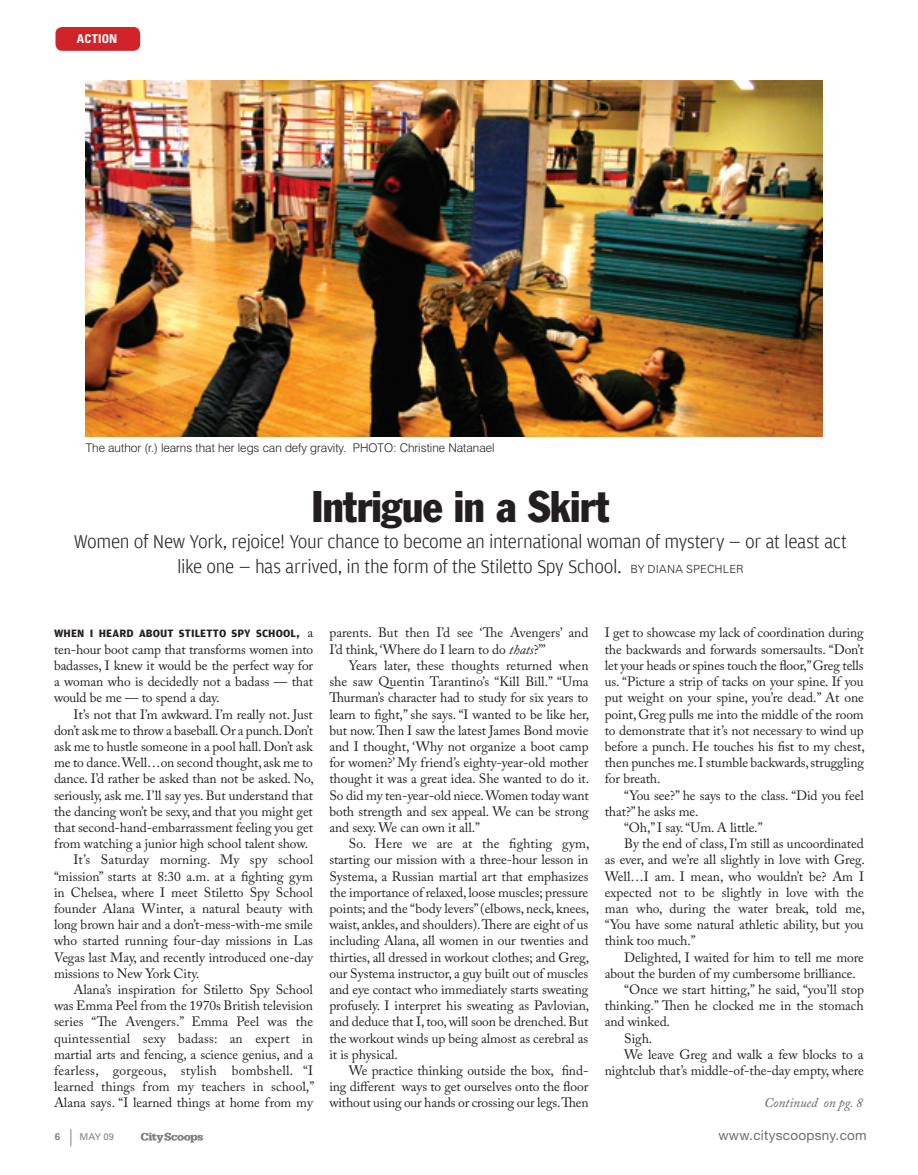
<style>
.page{position:relative;width:918px;height:1175px;background:#fff}
.page>*{position:absolute;margin:0;border:0;box-sizing:border-box;transform-origin:0 0}
.headline{font:condensed 43.5px "Franklin Gothic";letter-spacing:-.015em;color:#231f20}
.headline-2{font:300 19.5px/25.5px "Amplitude";letter-spacing:-.02em;color:#231f20;text-align:center}
.body_main{font:13.5px/16.2px "Adobe Caslon Pro";letter-spacing:-.01em;color:#231f20;text-align:justify}
.body_with_multiple_t{font:13.5px/16.2px "Adobe Caslon Pro";letter-spacing:-.01em;color:#231f20;text-align:justify}
.body_main-2{font:13.5px "Helvetica Neue";letter-spacing:.02em;color:#6c6d70}
.body_main-3{font:italic 13.5px "Adobe Caslon Pro";letter-spacing:-.005em;color:#636366}
.subhead_with_indent{font:700 condensed 12.15px "Univers";letter-spacing:.015em;color:#fff}
.author_credits{font:300 12px "Swiss 721 BT";color:#231f20}
.body_with_multiple_t-2{font:700 11.25px "Amplitude";letter-spacing:.015em;color:#231f20}
.t1{font:700 9.75px "Univers";color:#808285}
.t2{font:9.45px "Univers";color:#808285}
.s1{font-family:"Univers";font-size:11.25px}
.s2{font-family:"Adobe Caslon Pro";font-weight:400;font-size:13.5px}
.s3{font-style:italic}
</style>
<div class="page">
<svg style="left:141px;top:1132px;width:62px;height:10px"></svg>
<svg style="left:71px;top:1129px;width:1px;height:17px"></svg>
<div style="left:56px;top:27px;width:84px;height:24px;background:#d1232a;border-radius:7px"></div>
<img style="left:85px;top:80px;width:737px;height:356px">
<p class="subhead_with_indent" style="left:77px;top:31px;width:42px">ACTION</p>
<p class="author_credits" style="left:86px;top:440px;width:410px">The author (r.) learns that her legs can defy gravity. PHOTO: Christine Natanael</p>
<p class="headline" style="left:311px;top:480px;width:300px">Intrigue in a Skirt</p>
<p class="headline-2" style="left:74px;top:529px;width:775px">Women of New York, rejoice! Your chance to become an international woman of mystery — or at least act like one — has arrived, in the form of the Stiletto Spy School. <span class="s1">BY DIANA SPECHLER</span></p>
<p class="body_with_multiple_t-2" style="left:54px;top:627px;width:261px">WHEN I HEARD ABOUT STILETTO SPY SCHOOL, <span class="s2">a</span></p>
<p class="body_with_multiple_t" style="left:54px;top:641px;width:261px">ten-hour boot camp that transforms women into badasses, I knew it would be the perfect way for a woman who is decidedly not a badass — that would be me — to spend a day.</p>
<p class="body_main" style="left:54px;top:705px;width:261px;text-indent:19px">It’s not that I’m awkward. I’m really not. Just don’t ask me to throw a baseball. Or a punch. Don’t ask me to hustle someone in a pool hall. Don’t ask me to dance. Well…on second thought, ask me to dance. I’d rather be asked than not be asked. No, seriously, ask me. I’ll say yes. But understand that the dancing won’t be sexy, and that you might get that second-hand-embarrassment feeling you get from watching a junior high school talent show.</p>
<p class="body_main" style="left:54px;top:851px;width:261px;text-indent:19px">It’s Saturday morning. My spy school “mission” starts at 8:30 a.m. at a fighting gym in Chelsea, where I meet Stiletto Spy School founder Alana Winter, a natural beauty with long brown hair and a don’t-mess-with-me smile who started running four-day missions in Las Vegas last May, and recently introduced one-day missions to New York City.</p>
<p class="body_main" style="left:54px;top:981px;width:262px;text-indent:19px">Alana’s inspiration for Stiletto Spy School was Emma Peel from the 1970s British television series “The Avengers.” Emma Peel was the quintessential sexy badass: an expert in martial arts and fencing, a science genius, and a fearless, gorgeous, stylish bombshell. “I learned things from my teachers in school,” Alana says. “I learned things at home from my</p>
<p class="t1" style="left:55px;top:1130px;width:7px">6</p>
<p class="t2" style="left:80px;top:1131px;width:36px">may 09</p>
<p class="body_main" style="left:329px;top:624px;width:261px">parents. But then I’d see ‘The Avengers’ and<br>I’d think, ‘Where do I learn to do <span class="s3">thats</span>?’”</p>
<p class="body_main" style="left:329px;top:657px;width:261px;text-indent:19px">Years later, these thoughts returned when she saw Quentin Tarantino’s “Kill Bill.” “Uma Thurman’s character had to study for six years to learn to fight,” she says. “I wanted to be like her, but now. Then I saw the latest James Bond movie and I thought, ‘Why not organize a boot camp for women?’ My friend’s eighty-year-old mother thought it was a great idea. She wanted to do it.<br>So did my ten-year-old niece. Women today want both strength and sex appeal. We can be strong and sexy. We can own it all.”</p>
<p class="body_main" style="left:329px;top:835px;width:262px;text-indent:19px">So. Here we are at the fighting gym, starting our mission with a three-hour lesson in Systema, a Russian martial art that emphasizes the importance of relaxed, loose muscles; pressure points; and the “body levers” (elbows, neck, knees, waist, ankles, and shoulders). There are eight of us including Alana, all women in our twenties and thirties, all dressed in workout clothes; and Greg, our Systema instructor, a guy built out of muscles and eye contact who immediately starts sweating profusely. I interpret his sweating as Pavlovian, and deduce that I, too, will soon be drenched. But the workout winds up being almost as cerebral as it is physical.</p>
<p class="body_main" style="left:329px;top:1062px;width:261px;text-indent:19px">We practice thinking outside the box, find&shy;ing different ways to get ourselves onto the floor without using our hands or crossing our legs. Then</p>
<p class="body_main" style="left:605px;top:624px;width:261px">I get to showcase my lack of coordination during the backwards and forwards somersaults. “Don’t let your heads or spines touch the floor,” Greg tells us. “Picture a strip of tacks on your spine. If you put weight on your spine, you’re dead.” At one point, Greg pulls me into the middle of the room to demonstrate that it’s not necessary to wind up before a punch. He touches his fist to my chest, then punches me. I stumble backwards, struggling for breath.</p>
<p class="body_main" style="left:605px;top:786px;width:261px;text-indent:19px">“You see?” he says to the class. “Did you feel that?” he asks me.</p>
<p class="body_main" style="left:624px;top:819px;width:140px">“Oh,” I say. “Um. A little.”</p>
<p class="body_main" style="left:605px;top:835px;width:262px;text-indent:19px">By the end of class, I’m still as uncoordinated as ever, and we’re all slightly in love with Greg.<br>Well…I am. I mean, who wouldn’t be? Am I expected not to be slightly in love with the man who, during the water break, told me, “You have some natural athletic ability, but you think too much.”</p>
<p class="body_main" style="left:605px;top:948px;width:261px;text-indent:19px">Delighted, I waited for him to tell me more about the burden of my cumbersome brilliance.</p>
<p class="body_main" style="left:605px;top:981px;width:261px;text-indent:19px">“Once we start hitting,” he said, “you’ll stop thinking.” Then he clocked me in the stomach and winked.</p>
<p class="body_main" style="left:624px;top:1029px;width:30px">Sigh.</p>
<p class="body_main" style="left:605px;top:1046px;width:260px;text-align:right">We leave Greg and walk a few blocks to a nightclub that’s middle-of-the-day empty, where</p>
<p class="body_main-3" style="left:764px;top:1094px;width:100px">Continued on pg. 8</p>
<p class="body_main-2" style="left:718px;top:1127px;width:150px">www.cityscoopsny.com</p>
</div>
